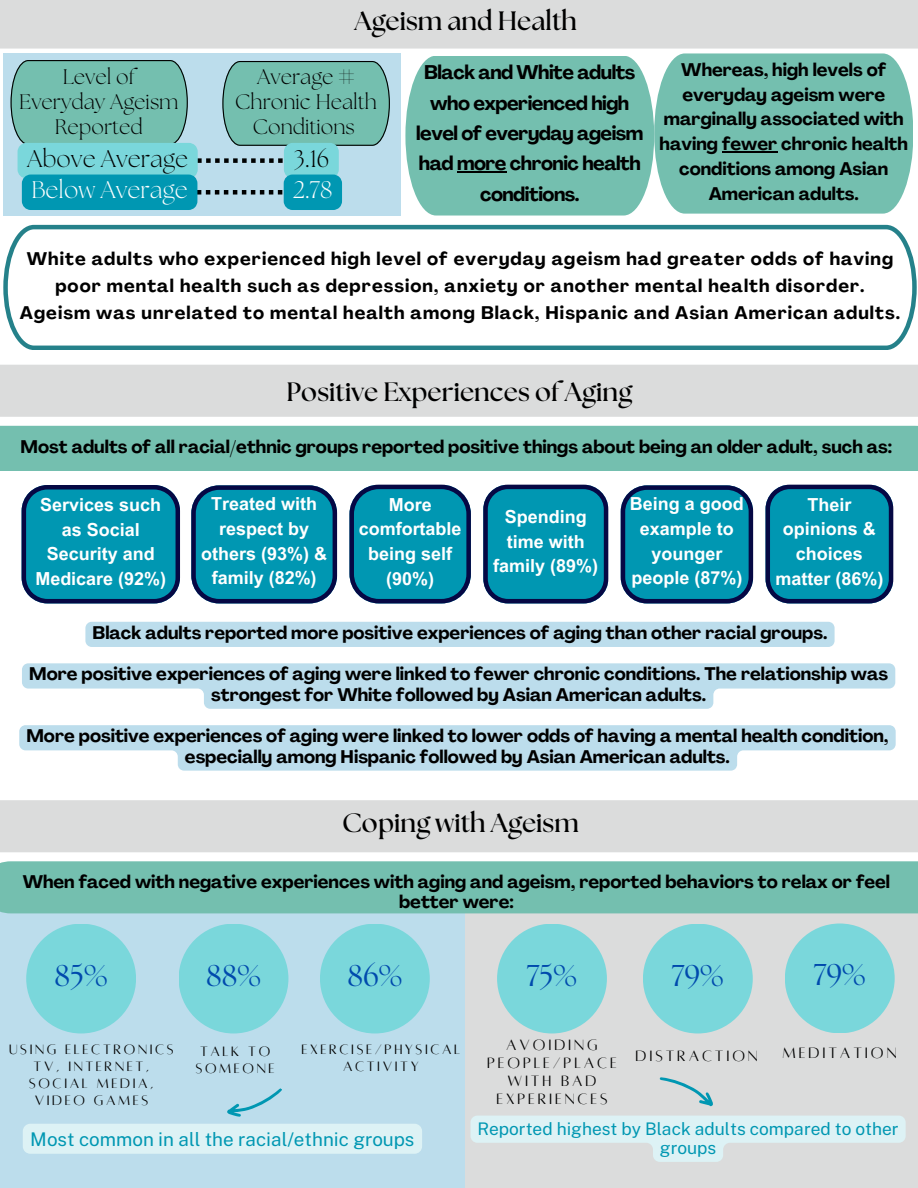
<style>
.page{position:relative;width:918px;height:1188px;background:#fff}
.page>*{position:absolute;margin:0;border:0;box-sizing:border-box;transform-origin:0 0}
.t1{font:30px "The Seasons";color:#004aad}
.t2{font:700 26.55px "The Seasons";color:#000}
.t3{font:300 24px "The Seasons";color:#000}
.t4{font:300 24px "The Seasons";color:#fff}
.t5{font:300 21px/24.8px "The Seasons";color:#000;text-align:center}
.t6{font:700 19.5px/30.3px "Agrandir";letter-spacing:-.025em;color:#000;text-align:center}
.t7{font:18.9px "Public Sans";color:#0097b2}
.t8{font:700 18px/24.8px "Agrandir";color:#000;text-align:center}
.t9{font:700 18px/27px "Agrandir";letter-spacing:.055em;color:#000;text-align:center}
.t10{font:700 18px/24.8px "Arial MT Pro";color:#fff;text-align:center}
.t11{font:17.4px/19.2px "Public Sans";color:#0097b2;text-align:center}
.t12{font:16.65px "Alta regular";letter-spacing:.17em;color:#000}
.t13{font:16.5px/18px "Alta regular";letter-spacing:.17em;color:#000;text-align:center}
.t14{font:15px/16.8px "Alta regular";letter-spacing:.17em;color:#000;text-align:center}
</style>
<div class="page">
<div style="left:3px;top:53px;width:397px;height:163px;background:#bcddec"></div>
<div style="left:0;top:0;width:918px;height:49px;background:#dbdcdc"></div>
<div style="left:0;top:365px;width:918px;height:52px;background:#dbdcdc"></div>
<svg style="left:405px;top:53px;width:508px;height:163px;background:#7dc3b4"></svg>
<hr style="left:722px;top:151px;width:55px;height:1px;background:#000">
<svg style="left:3px;top:225px;width:914px;height:125px"></svg>
<div style="left:460px;top:910px;width:458px;height:278px;background:#dbdcdc"></div>
<div style="left:0;top:910px;width:465px;height:278px;background:#bcddec"></div>
<div style="left:0;top:861px;width:918px;height:52px;background:#74bfaf"></div>
<div style="left:0;top:800px;width:918px;height:52px;background:#dbdcdc"></div>
<div style="left:0;top:426px;width:918px;height:45px;background:#74bfaf"></div>
<svg style="left:191px;top:485px;width:146px;height:118px;background:#0a8aa7"></svg>
<svg style="left:621px;top:485px;width:132px;height:118px;background:#0988a7"></svg>
<svg style="left:349px;top:485px;width:122px;height:118px;background:#0d8aa8"></svg>
<svg style="left:766px;top:485px;width:127px;height:118px;background:#0888a6"></svg>
<svg style="left:483px;top:485px;width:125px;height:118px;background:#0888a6"></svg>
<svg style="left:22px;top:485px;width:158px;height:118px;background:#0789a7"></svg>
<div style="left:179px;top:924px;width:109px;height:109px;background:#7ad7db;border-radius:50%"></div>
<div style="left:320px;top:924px;width:110px;height:109px;background:#7ad7db;border-radius:50%"></div>
<div style="left:643px;top:924px;width:110px;height:109px;background:#7ad7db;border-radius:50%"></div>
<div style="left:26px;top:924px;width:110px;height:109px;background:#7ad7db;border-radius:50%"></div>
<div style="left:497px;top:924px;width:110px;height:109px;background:#7ad7db;border-radius:50%"></div>
<div style="left:785px;top:924px;width:110px;height:109px;background:#7ad7db;border-radius:50%"></div>
<svg style="left:660px;top:1077px;width:53px;height:29px"></svg>
<svg style="left:11px;top:60px;width:379px;height:150px"></svg>
<svg style="left:19px;top:725px;width:877px;height:46px"></svg>
<svg style="left:22px;top:663px;width:873px;height:46px"></svg>
<svg style="left:23px;top:1088px;width:399px;height:66px"></svg>
<svg style="left:471px;top:1116px;width:435px;height:46px"></svg>
<div style="left:85px;top:622px;width:750px;height:25px;background:#bcddec"></div>
<h6 class="t2" style="left:354px;top:9px;width:224px">Ageism and Health</h6>
<h6 class="t5" style="left:19px;top:66px;width:161px">Level of<br>Everyday Ageism<br>Reported</h6>
<h2 class="t3" style="left:27px;top:148px;width:162px">Above Average</h2>
<h6 class="t3" style="left:294px;top:148px;width:37px">3.16</h6>
<h1 class="t4" style="left:31px;top:179px;width:158px">Below Average</h1>
<h1 class="t4" style="left:293px;top:179px;width:41px">2.78</h1>
<h6 class="t5" style="left:235px;top:66px;width:143px">Average #<br>Chronic Health<br>Conditions</h6>
<h2 class="t6" style="left:416px;top:59px;width:229px">Black and White adults who experienced high level of everyday ageism had more chronic health conditions.</h2>
<h5 class="t8" style="left:660px;top:59px;width:250px">Whereas, high levels of everyday ageism were marginally associated with having fewer chronic health conditions among Asian<br>American adults.</h5>
<h3 class="t9" style="left:20px;top:247px;width:882px">White adults who experienced high level of everyday ageism had greater odds of having poor mental health such as depression, anxiety or another mental health disorder.<br>Ageism was unrelated to mental health among Black, Hispanic and Asian American adults.</h3>
<h6 class="t2" style="left:287px;top:380px;width:347px">Positive Experiences of Aging</h6>
<h5 class="t8" style="left:21px;top:436px;width:873px">Most adults of all racial/ethnic groups reported positive things about being an older adult, such as:</h5>
<h3 class="t10" style="left:201px;top:494px;width:127px">Treated with respect by others (93%) &amp; family (82%)</h3>
<h3 class="t10" style="left:630px;top:494px;width:115px">Being a good example to younger people (87%)</h3>
<h3 class="t10" style="left:359px;top:494px;width:104px">More comfortable being self (90%)</h3>
<h4 class="t10" style="left:775px;top:494px;width:109px">Their opinions &amp; choices matter (86%)</h4>
<h6 class="t10" style="left:35px;top:494px;width:132px">Services such as Social<br>Security and<br>Medicare (92%)</h6>
<h6 class="t10" style="left:493px;top:506px;width:106px">Spending time with family (89%)</h6>
<p class="t8" style="left:93px;top:622px;width:736px">Black adults reported more positive experiences of aging than other racial groups.</p>
<p class="t8" style="left:29px;top:666px;width:860px;line-height:20.2px">More positive experiences of aging were linked to fewer chronic conditions. The relationship was strongest for White followed by Asian American adults.</p>
<p class="t8" style="left:26px;top:728px;width:864px;line-height:20.2px">More positive experiences of aging were linked to lower odds of having a mental health condition, especially among Hispanic followed by Asian American adults.</p>
<h6 class="t2" style="left:342px;top:810px;width:238px">Coping with Ageism</h6>
<p class="t8" style="left:23px;top:873px;width:869px;line-height:20.2px">When faced with negative experiences with aging and ageism, reported behaviors to relax or feel better were:</p>
<h6 class="t1" style="left:55px;top:962px;width:54px">85%</h6>
<h2 class="t1" style="left:206px;top:962px;width:56px">88%</h2>
<h6 class="t1" style="left:348px;top:962px;width:56px">86%</h6>
<h6 class="t1" style="left:527px;top:962px;width:51px">75%</h6>
<h6 class="t1" style="left:672px;top:962px;width:53px">79%</h6>
<h6 class="t1" style="left:814px;top:961px;width:53px">79%</h6>
<h1 class="t13" style="left:487px;top:1036px;width:131px">AVOIDING<br>PEOPLE/PLACE<br>WITH BAD<br>EXPERIENCES</h1>
<h1 class="t12" style="left:783px;top:1045px;width:116px">MEDITATION</h1>
<h1 class="t14" style="left:9px;top:1041px;width:166px">USING ELECTRONICS<br>TV, INTERNET,<br>SOCIAL MEDIA,<br>VIDEO GAMES</h1>
<p class="t14" style="left:196px;top:1043px;width:80px;text-align:left">TALK TO<br>SOMEONE</p>
<p class="t14" style="left:301px;top:1041px;width:160px">EXERCISE/PHYSICAL<br>ACTIVITY</p>
<h1 class="t13" style="left:636px;top:1047px;width:124px">DISTRACTION</h1>
<p class="t7" style="left:30px;top:1128px;width:386px">Most common in all the racial/ethnic groups</p>
<p class="t11" style="left:477px;top:1119px;width:423px">Reported highest by Black adults compared to other groups</p>
</div>
